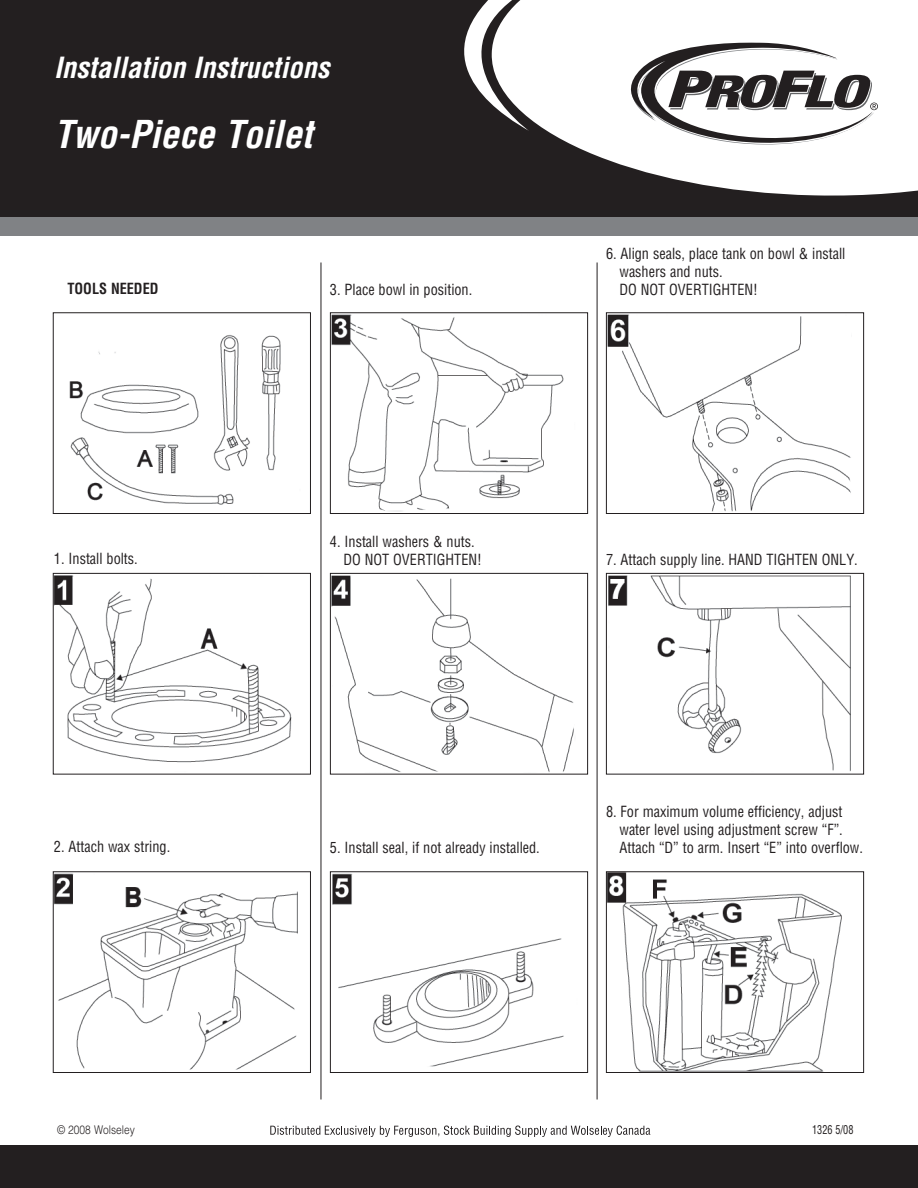
<style>
.page{position:relative;width:918px;height:1188px;background:#fff}
.page>*{position:absolute;margin:0;border:0;box-sizing:border-box;transform-origin:0 0}
.t1{font:italic 700 condensed 37.5px "Helvetica";color:#fff}
.t2{font:italic 700 condensed 28.5px "Helvetica";color:#fff}
.t3{font:condensed 15px/18px "Helvetica";color:#231f20;scale:.95 1}
.t4{font:700 condensed 15px "Helvetica";color:#231f20;scale:.95 1}
.t5{font:300 12px "Helvetica";color:#231f20;scale:.85 1}
.t6{font:condensed 12px "Helvetica";color:#231f20;scale:.85 1}
</style>
<div class="page">
<svg style="left:0;top:0;width:918px;height:217px;fill:#231f20"></svg>
<div style="left:0;top:1146px;width:918px;height:42px;background:#231f20"></div>
<svg style="left:614px;top:42px;width:264px;height:103px"></svg>
<hr style="left:321px;top:262px;width:1px;height:838px;background:#231f20">
<hr style="left:597px;top:263px;width:1px;height:836px;background:#231f20">
<svg style="left:270px;top:1126px;width:380px;height:11px"></svg>
<div style="left:0;top:218px;width:918px;height:18px;background:#808285"></div>
<img style="left:608px;top:314px;width:243px;height:198px">
<div style="left:606px;top:312px;width:258px;height:202px;border:1px solid #231f20"></div>
<img style="left:608px;top:575px;width:243px;height:197px">
<div style="left:606px;top:573px;width:258px;height:202px;border:1px solid #231f20"></div>
<img style="left:608px;top:873px;width:234px;height:198px">
<div style="left:606px;top:871px;width:258px;height:202px;border:1px solid #231f20"></div>
<img style="left:332px;top:314px;width:232px;height:198px">
<div style="left:330px;top:312px;width:258px;height:202px;border:1px solid #231f20"></div>
<img style="left:332px;top:575px;width:242px;height:197px">
<div style="left:330px;top:573px;width:258px;height:202px;border:1px solid #231f20"></div>
<img style="left:332px;top:873px;width:232px;height:194px">
<div style="left:330px;top:871px;width:258px;height:202px;border:1px solid #231f20"></div>
<img style="left:69px;top:335px;width:212px;height:170px">
<div style="left:53px;top:312px;width:258px;height:202px;border:1px solid #231f20"></div>
<img style="left:55px;top:575px;width:237px;height:188px">
<div style="left:53px;top:573px;width:258px;height:202px;border:1px solid #231f20"></div>
<img style="left:55px;top:873px;width:243px;height:197px">
<div style="left:53px;top:871px;width:258px;height:202px;border:1px solid #231f20"></div>
<p class="t2" style="left:54px;top:56px;width:277px">Installation Instructions</p>
<p class="t1" style="left:54px;top:120px;width:260px">Two-Piece Toilet</p>
<p class="t4" style="left:68px;top:283px;width:97px">TOOLS NEEDED</p>
<p class="t3" style="left:330px;top:281px;width:151px">3. Place bowl in position.</p>
<p class="t3" style="left:620px;top:245px;width:239px;text-indent:-14px">6. Align seals, place tank on bowl &amp; install washers and nuts.<br>DO NOT OVERTIGHTEN!</p>
<p class="t3" style="left:54px;top:551px;width:90px">1. Install bolts.</p>
<p class="t3" style="left:54px;top:839px;width:124px">2. Attach wax string.</p>
<p class="t3" style="left:343px;top:533px;width:147px;text-indent:-14px">4. Install washers &amp; nuts.<br>DO NOT OVERTIGHTEN!</p>
<p class="t3" style="left:606px;top:551px;width:267px">7. Attach supply line. HAND TIGHTEN ONLY.</p>
<p class="t3" style="left:330px;top:839px;width:222px">5. Install seal, if not already installed.</p>
<p class="t3" style="left:620px;top:803px;width:258px;text-indent:-14px">8. For maximum volume efficiency, adjust water level using adjustment screw “F”.<br>Attach “D” to arm. Insert “E” into overflow.</p>
<p class="t5" style="left:57px;top:1125px;width:93px">© 2008 Wolseley</p>
<p class="t6" style="left:812px;top:1125px;width:50px">1326 5/08</p>
</div>
